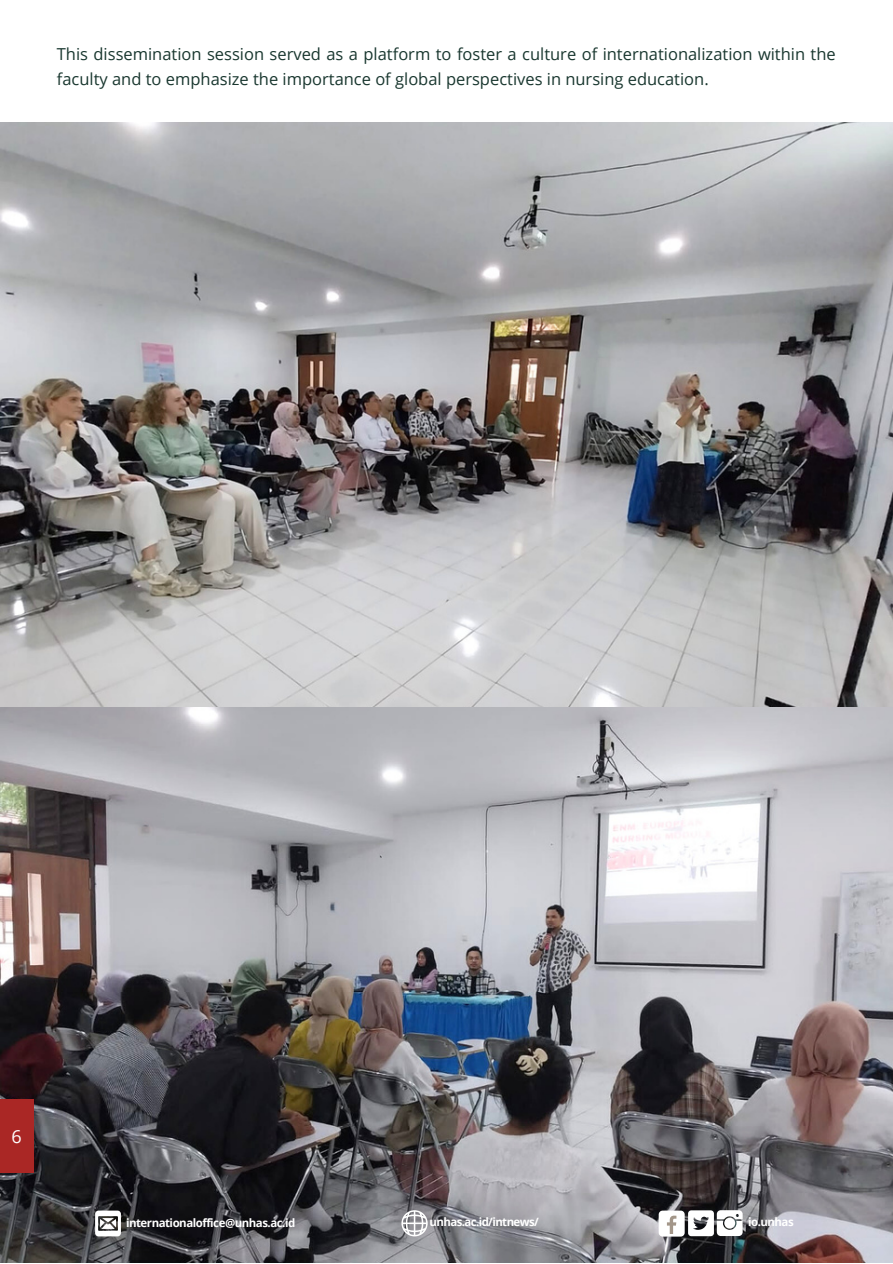
<style>
.page{position:relative;width:893px;height:1264px;background:#fff}
.page>*{position:absolute;margin:0;border:0;box-sizing:border-box;transform-origin:0 0}
.t1{font:18px "Open Sans";color:#fff}
.t2{font:16.5px/24.8px "Open Sans";color:#19372f}
.t3{font:700 11.55px "Open Sans";letter-spacing:-.045em;color:#fff}
</style>
<div class="page">
<img style="left:0;top:706px;width:892px;height:556px">
<div style="left:0;top:1099px;width:33px;height:74px;background:#aa2725"></div>
<div style="left:658px;top:1210px;width:26px;height:26px;background:#fff;border-radius:4px"></div>
<svg style="left:667px;top:1215px;width:9px;height:18px"></svg>
<svg style="left:688px;top:1210px;width:54px;height:26px"></svg>
<svg style="left:401px;top:1210px;width:26px;height:25px"></svg>
<svg style="left:95px;top:1210px;width:26px;height:26px"></svg>
<img style="left:0;top:123px;width:892px;height:583px">
<p class="t2" style="left:57px;top:41px;width:780px">This dissemination session served as a platform to foster a culture of internationalization within the faculty and to emphasize the importance of global perspectives in nursing education.</p>
<p class="t1" style="left:12px;top:1123px;width:12px">6</p>
<p class="t3" style="left:126px;top:1214px;width:171px">internationaloffice@unhas.ac.id</p>
<p class="t3" style="left:429px;top:1213px;width:111px">unhas.ac.id/intnews/</p>
<p class="t3" style="left:748px;top:1213px;width:47px">io.unhas</p>
</div>
